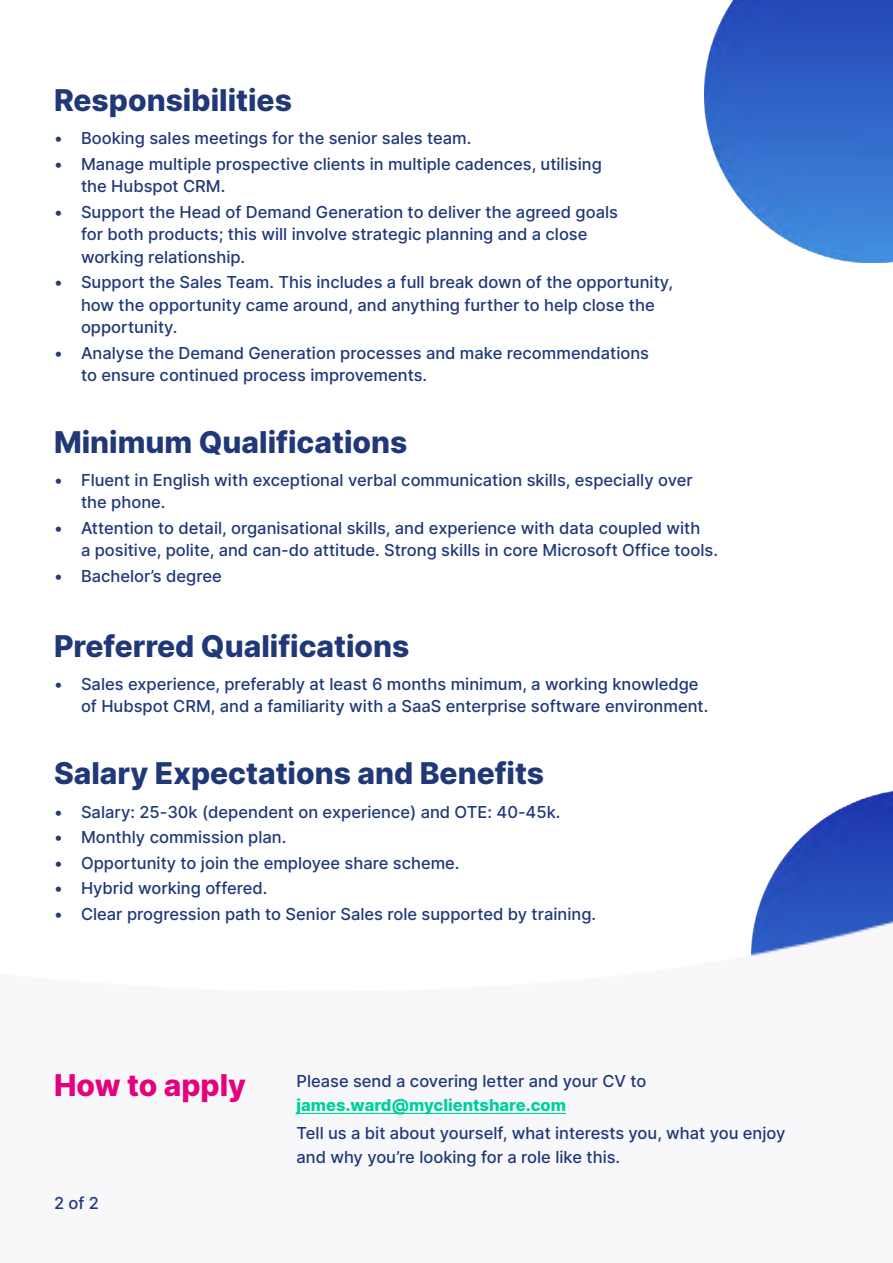
<style>
.page{position:relative;width:893px;height:1263px;background:#fff}
.page>*{position:absolute;margin:0;border:0;box-sizing:border-box;transform-origin:0 0}
.t1{font:800 30px "Inter";color:#203878}
.t2{font:800 30px "Inter";color:#e5007e}
.t3{font:500 16.5px/22.5px "Inter";color:#203878}
.s1{font-weight:800;color:#00d09c}
</style>
<div class="page">
<img style="left:296px;top:790px;width:597px;height:325px">
<img style="left:704px;top:0;width:189px;height:263px">
<hr style="left:296px;top:1113px;width:270px;height:1px;background:#00d09c">
<p class="t1" style="left:54px;top:78px;width:239px">Responsibilities</p>
<p class="t3" style="left:54px;top:126px;width:419px">• Booking sales meetings for the senior sales team.</p>
<p class="t3" style="left:81px;top:152px;width:522px;text-indent:-27px">• Manage multiple prospective clients in multiple cadences, utilising the Hubspot CRM.</p>
<p class="t3" style="left:81px;top:200px;width:539px;text-indent:-27px">• Support the Head of Demand Generation to deliver the agreed goals for both products; this will involve strategic planning and a close working relationship.</p>
<p class="t3" style="left:81px;top:270px;width:594px;text-indent:-27px">• Support the Sales Team. This includes a full break down of the opportunity, how the opportunity came around, and anything further to help close the opportunity.</p>
<p class="t3" style="left:81px;top:341px;width:570px;text-indent:-27px">• Analyse the Demand Generation processes and make recommendations to ensure continued process improvements.</p>
<p class="t1" style="left:54px;top:420px;width:355px">Minimum Qualifications</p>
<p class="t3" style="left:81px;top:468px;width:613px;text-indent:-27px">• Fluent in English with exceptional verbal communication skills, especially over the phone.</p>
<p class="t3" style="left:81px;top:516px;width:639px;text-indent:-27px">• Attention to detail, organisational skills, and experience with data coupled with<br>a positive, polite, and can-do attitude. Strong skills in core Microsoft Office tools.</p>
<p class="t3" style="left:54px;top:564px;width:169px">• Bachelor’s degree</p>
<p class="t1" style="left:54px;top:624px;width:357px">Preferred Qualifications</p>
<p class="t3" style="left:81px;top:672px;width:629px;text-indent:-27px">• Sales experience, preferably at least 6 months minimum, a working knowledge of Hubspot CRM, and a familiarity with a SaaS enterprise software environment.</p>
<p class="t1" style="left:54px;top:751px;width:492px">Salary Expectations and Benefits</p>
<p class="t3" style="left:54px;top:800px;width:508px">• Salary: 25-30k (dependent on experience) and OTE: 40-45k.</p>
<p class="t3" style="left:54px;top:825px;width:234px">• Monthly commission plan.</p>
<p class="t3" style="left:54px;top:851px;width:407px">• Opportunity to join the employee share scheme.</p>
<p class="t3" style="left:54px;top:876px;width:215px">• Hybrid working offered.</p>
<p class="t3" style="left:54px;top:902px;width:544px">• Clear progression path to Senior Sales role supported by training.</p>
<p class="t2" style="left:54px;top:1063px;width:194px">How to apply</p>
<p class="t3" style="left:54px;top:1191px;width:46px">2 of 2</p>
<p class="t3" style="left:296px;top:1068px;width:351px;line-height:24px">Please send a covering letter and your CV to <span class="s1">james.ward@myclientshare.com</span></p>
<p class="t3" style="left:296px;top:1121px;width:491px;line-height:24px">Tell us a bit about yourself, what interests you, what you enjoy and why you’re looking for a role like this.</p>
</div>
